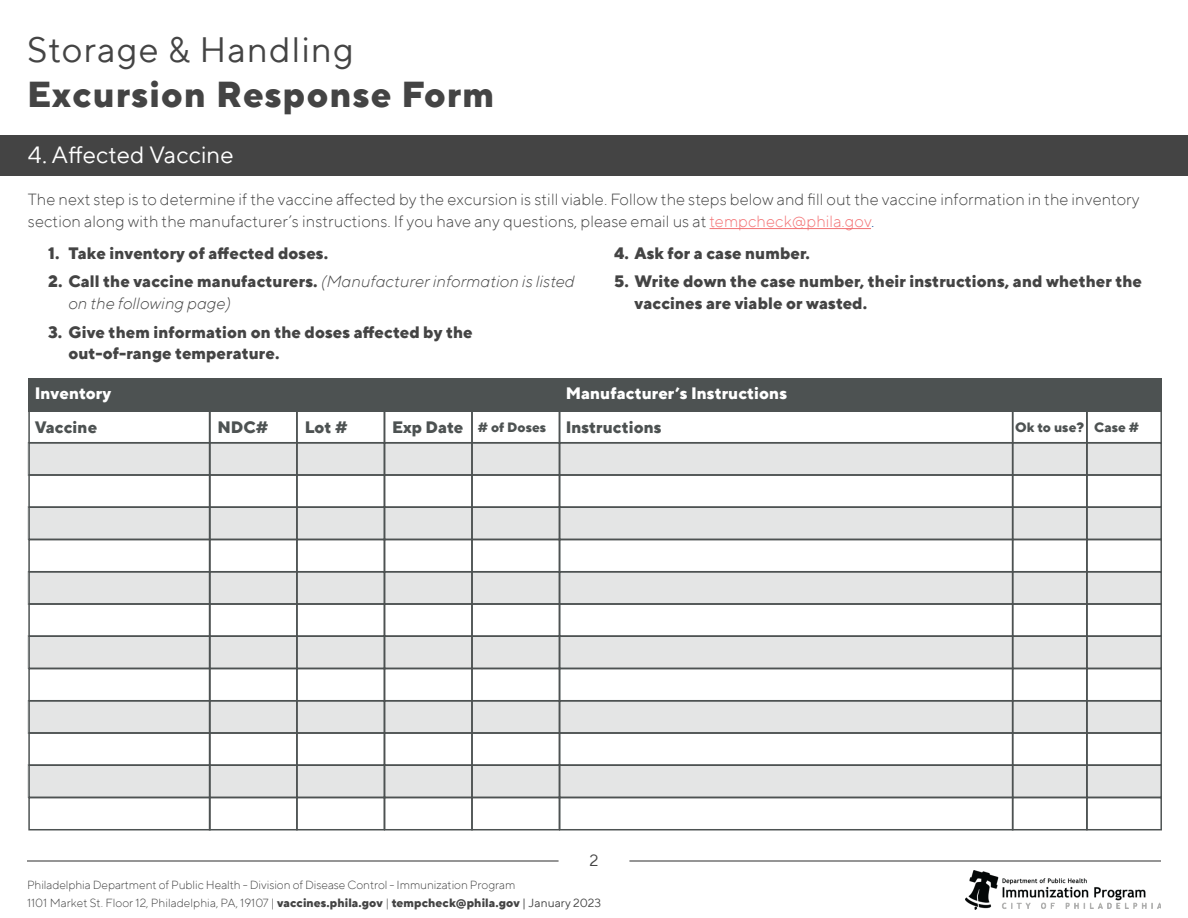
<style>
.page{position:relative;width:1188px;height:918px;background:#fff}
.page>*{position:absolute;margin:0;border:0;box-sizing:border-box;transform-origin:0 0}
.t1{font:800 36px "TT Norms";letter-spacing:.03em;color:#444}
.t2{font:36px "TT Norms";letter-spacing:.03em;color:#444}
.t3{font:24px "TT Norms";color:#fff}
.t4{font:300 16.5px/22.5px "TT Norms";color:#444}
.t5{font:800 16.5px/21.8px "TT Norms";color:#444}
.t6{font:italic 300 16.5px/21.8px "TT Norms";color:#444}
.t7{font:800 16.5px "TT Norms";color:#4d5252}
.t8{font:800 16.5px "TT Norms";color:#fff}
.t9{font:16.5px "TT Norms";color:#444}
.t10{font:800 13.5px "TT Norms";color:#4d5252}
.t11{font:300 12px/18px "TT Norms";letter-spacing:-.01em;color:#444}
.s1{color:#f37375}
.s2{color:#00438e}
.s3{font-weight:800;font-style:normal}
.s4{font-size:13.5px}
.s5{font-weight:800}
.s6{font-weight:400}
</style>
<div class="page">
<div style="left:0;top:135px;width:1188px;height:41px;background:#444"></div>
<div style="left:27px;top:442px;width:1133px;height:34px;background:#e4e5e5"></div>
<div style="left:27px;top:506px;width:1133px;height:34px;background:#e4e5e5"></div>
<div style="left:27px;top:571px;width:1133px;height:34px;background:#e4e5e5"></div>
<div style="left:27px;top:635px;width:1133px;height:34px;background:#e4e5e5"></div>
<div style="left:27px;top:700px;width:1133px;height:34px;background:#e4e5e5"></div>
<div style="left:27px;top:764px;width:1133px;height:34px;background:#e4e5e5"></div>
<div style="left:28px;top:378px;width:532px;height:34px;background:#4d5252"></div>
<div style="left:28px;top:442px;width:183px;height:34px;border:2px solid #4d5252"></div>
<div style="left:28px;top:700px;width:183px;height:34px;border:2px solid #4d5252"></div>
<div style="left:28px;top:571px;width:183px;height:34px;border:2px solid #4d5252"></div>
<div style="left:28px;top:474px;width:183px;height:34px;border:2px solid #4d5252"></div>
<div style="left:28px;top:732px;width:183px;height:34px;border:2px solid #4d5252"></div>
<div style="left:28px;top:603px;width:183px;height:34px;border:2px solid #4d5252"></div>
<div style="left:28px;top:539px;width:183px;height:33px;border:2px solid #4d5252"></div>
<div style="left:28px;top:797px;width:183px;height:33px;border:2px solid #4d5252"></div>
<div style="left:28px;top:668px;width:183px;height:33px;border:2px solid #4d5252"></div>
<div style="left:559px;top:442px;width:454px;height:34px;border:2px solid #4d5252"></div>
<div style="left:559px;top:700px;width:454px;height:34px;border:2px solid #4d5252"></div>
<div style="left:559px;top:571px;width:454px;height:34px;border:2px solid #4d5252"></div>
<div style="left:559px;top:474px;width:454px;height:34px;border:2px solid #4d5252"></div>
<div style="left:559px;top:732px;width:454px;height:34px;border:2px solid #4d5252"></div>
<div style="left:559px;top:603px;width:454px;height:34px;border:2px solid #4d5252"></div>
<div style="left:559px;top:539px;width:454px;height:33px;border:2px solid #4d5252"></div>
<div style="left:559px;top:797px;width:454px;height:33px;border:2px solid #4d5252"></div>
<div style="left:559px;top:668px;width:454px;height:33px;border:2px solid #4d5252"></div>
<div style="left:296px;top:442px;width:89px;height:34px;border:2px solid #4d5252"></div>
<div style="left:296px;top:700px;width:89px;height:34px;border:2px solid #4d5252"></div>
<div style="left:296px;top:571px;width:89px;height:34px;border:2px solid #4d5252"></div>
<div style="left:296px;top:474px;width:89px;height:34px;border:2px solid #4d5252"></div>
<div style="left:296px;top:732px;width:89px;height:34px;border:2px solid #4d5252"></div>
<div style="left:296px;top:603px;width:89px;height:34px;border:2px solid #4d5252"></div>
<div style="left:296px;top:539px;width:89px;height:33px;border:2px solid #4d5252"></div>
<div style="left:296px;top:797px;width:89px;height:33px;border:2px solid #4d5252"></div>
<div style="left:296px;top:668px;width:89px;height:33px;border:2px solid #4d5252"></div>
<div style="left:1086px;top:442px;width:76px;height:34px;border:2px solid #4d5252"></div>
<div style="left:1086px;top:700px;width:76px;height:34px;border:2px solid #4d5252"></div>
<div style="left:1086px;top:571px;width:76px;height:34px;border:2px solid #4d5252"></div>
<div style="left:1086px;top:474px;width:76px;height:34px;border:2px solid #4d5252"></div>
<div style="left:1086px;top:732px;width:76px;height:34px;border:2px solid #4d5252"></div>
<div style="left:1086px;top:603px;width:76px;height:34px;border:2px solid #4d5252"></div>
<div style="left:1086px;top:539px;width:76px;height:33px;border:2px solid #4d5252"></div>
<div style="left:1086px;top:797px;width:76px;height:33px;border:2px solid #4d5252"></div>
<div style="left:1086px;top:668px;width:76px;height:33px;border:2px solid #4d5252"></div>
<div style="left:209px;top:410px;width:89px;height:33px;border:2px solid #4d5252"></div>
<div style="left:209px;top:442px;width:89px;height:34px;border:2px solid #4d5252"></div>
<div style="left:209px;top:700px;width:89px;height:34px;border:2px solid #4d5252"></div>
<div style="left:209px;top:571px;width:89px;height:34px;border:2px solid #4d5252"></div>
<div style="left:209px;top:506px;width:89px;height:34px;border:2px solid #4d5252"></div>
<div style="left:209px;top:764px;width:89px;height:34px;border:2px solid #4d5252"></div>
<div style="left:209px;top:635px;width:89px;height:34px;border:2px solid #4d5252"></div>
<div style="left:209px;top:474px;width:89px;height:34px;border:2px solid #4d5252"></div>
<div style="left:209px;top:732px;width:89px;height:34px;border:2px solid #4d5252"></div>
<div style="left:209px;top:603px;width:89px;height:34px;border:2px solid #4d5252"></div>
<div style="left:209px;top:539px;width:89px;height:33px;border:2px solid #4d5252"></div>
<div style="left:209px;top:797px;width:89px;height:33px;border:2px solid #4d5252"></div>
<div style="left:209px;top:668px;width:89px;height:33px;border:2px solid #4d5252"></div>
<div style="left:1012px;top:410px;width:76px;height:33px;border:2px solid #4d5252"></div>
<div style="left:1012px;top:442px;width:76px;height:34px;border:2px solid #4d5252"></div>
<div style="left:1012px;top:700px;width:76px;height:34px;border:2px solid #4d5252"></div>
<div style="left:1012px;top:571px;width:76px;height:34px;border:2px solid #4d5252"></div>
<div style="left:1012px;top:506px;width:76px;height:34px;border:2px solid #4d5252"></div>
<div style="left:1012px;top:764px;width:76px;height:34px;border:2px solid #4d5252"></div>
<div style="left:1012px;top:635px;width:76px;height:34px;border:2px solid #4d5252"></div>
<div style="left:1012px;top:474px;width:76px;height:34px;border:2px solid #4d5252"></div>
<div style="left:1012px;top:732px;width:76px;height:34px;border:2px solid #4d5252"></div>
<div style="left:1012px;top:603px;width:76px;height:34px;border:2px solid #4d5252"></div>
<div style="left:1012px;top:539px;width:76px;height:33px;border:2px solid #4d5252"></div>
<div style="left:1012px;top:797px;width:76px;height:33px;border:2px solid #4d5252"></div>
<div style="left:1012px;top:668px;width:76px;height:33px;border:2px solid #4d5252"></div>
<div style="left:384px;top:410px;width:89px;height:33px;border:2px solid #4d5252"></div>
<div style="left:384px;top:442px;width:89px;height:34px;border:2px solid #4d5252"></div>
<div style="left:384px;top:700px;width:89px;height:34px;border:2px solid #4d5252"></div>
<div style="left:384px;top:571px;width:89px;height:34px;border:2px solid #4d5252"></div>
<div style="left:384px;top:474px;width:89px;height:34px;border:2px solid #4d5252"></div>
<div style="left:384px;top:732px;width:89px;height:34px;border:2px solid #4d5252"></div>
<div style="left:384px;top:603px;width:89px;height:34px;border:2px solid #4d5252"></div>
<div style="left:384px;top:539px;width:89px;height:33px;border:2px solid #4d5252"></div>
<div style="left:384px;top:797px;width:89px;height:33px;border:2px solid #4d5252"></div>
<div style="left:384px;top:668px;width:89px;height:33px;border:2px solid #4d5252"></div>
<div style="left:471px;top:410px;width:89px;height:33px;border:2px solid #4d5252"></div>
<div style="left:471px;top:442px;width:89px;height:34px;border:2px solid #4d5252"></div>
<div style="left:471px;top:700px;width:89px;height:34px;border:2px solid #4d5252"></div>
<div style="left:471px;top:571px;width:89px;height:34px;border:2px solid #4d5252"></div>
<div style="left:471px;top:506px;width:89px;height:34px;border:2px solid #4d5252"></div>
<div style="left:471px;top:764px;width:89px;height:34px;border:2px solid #4d5252"></div>
<div style="left:471px;top:635px;width:89px;height:34px;border:2px solid #4d5252"></div>
<div style="left:471px;top:474px;width:89px;height:34px;border:2px solid #4d5252"></div>
<div style="left:471px;top:732px;width:89px;height:34px;border:2px solid #4d5252"></div>
<div style="left:471px;top:603px;width:89px;height:34px;border:2px solid #4d5252"></div>
<div style="left:471px;top:539px;width:89px;height:33px;border:2px solid #4d5252"></div>
<div style="left:471px;top:797px;width:89px;height:33px;border:2px solid #4d5252"></div>
<div style="left:471px;top:668px;width:89px;height:33px;border:2px solid #4d5252"></div>
<div style="left:559px;top:378px;width:603px;height:34px;background:#4d5252"></div>
<img style="left:965px;top:871px;width:196px;height:38px">
<hr style="left:27px;top:860px;width:532px;height:2px;background:#444">
<hr style="left:629px;top:860px;width:532px;height:2px;background:#444">
<hr style="left:710px;top:228px;width:161px;height:1px;background:#f37375">
<h1 class="t2" style="left:27px;top:27px;width:328px">Storage &amp; Handling</h1>
<h1 class="t1" style="left:27px;top:71px;width:469px">Excursion Response Form</h1>
<h2 class="t3" style="left:28px;top:140px;width:207px">4. Affected Vaccine</h2>
<p class="t4" style="left:28px;top:187px;width:1113px">The next step is to determine if the vaccine affected by the excursion is still viable. Follow the steps below and fill out the vaccine information in the inventory section along with the manufacturer’s instructions. If you have any questions, please email us at <span class="s1">tempcheck@phila.gov</span><span class="s2">.</span></p>
<p class="t5" style="left:48px;top:242px;width:282px">1. Take inventory of affected doses.</p>
<p class="t6" style="left:68px;top:270px;width:508px;text-indent:-20px"><span class="s3">2. Call the vaccine manufacturers.</span> (Manufacturer information is listed on the following page)</p>
<p class="t5" style="left:68px;top:321px;width:406px;text-indent:-20px">3. Give them information on the doses affected by the out-of-range temperature.</p>
<p class="t8" style="left:35px;top:383px;width:78px">Inventory</p>
<p class="t7" style="left:35px;top:417px;width:64px">Vaccine</p>
<p class="t7" style="left:217px;top:417px;width:52px">NDC#</p>
<p class="t7" style="left:305px;top:417px;width:44px">Lot #</p>
<p class="t7" style="left:392px;top:417px;width:271px">Exp Date <span class="s4"># of Doses</span> Instructions</p>
<p class="t10" style="left:1015px;top:418px;width:125px">Ok to use? Case #</p>
<p class="t5" style="left:614px;top:242px;width:197px">4. Ask for a case number.</p>
<p class="t5" style="left:635px;top:270px;width:509px;text-indent:-20px">5. Write down the case number, their instructions, and whether the vaccines are viable or wasted.</p>
<p class="t8" style="left:566px;top:383px;width:223px">Manufacturer’s Instructions</p>
<p class="t9" style="left:589px;top:850px;width:11px">2</p>
<p class="t11" style="left:27px;top:876px;width:576px">Philadelphia Department of Public Health - Division of Disease Control - Immunization Program<br>1101 Market St. Floor 12, Philadelphia, PA, 19107 | <span class="s5">vaccines.phila.gov</span> | <span class="s5">tempcheck@phila.gov</span> <span class="s6">| January 2023</span></p>
</div>
